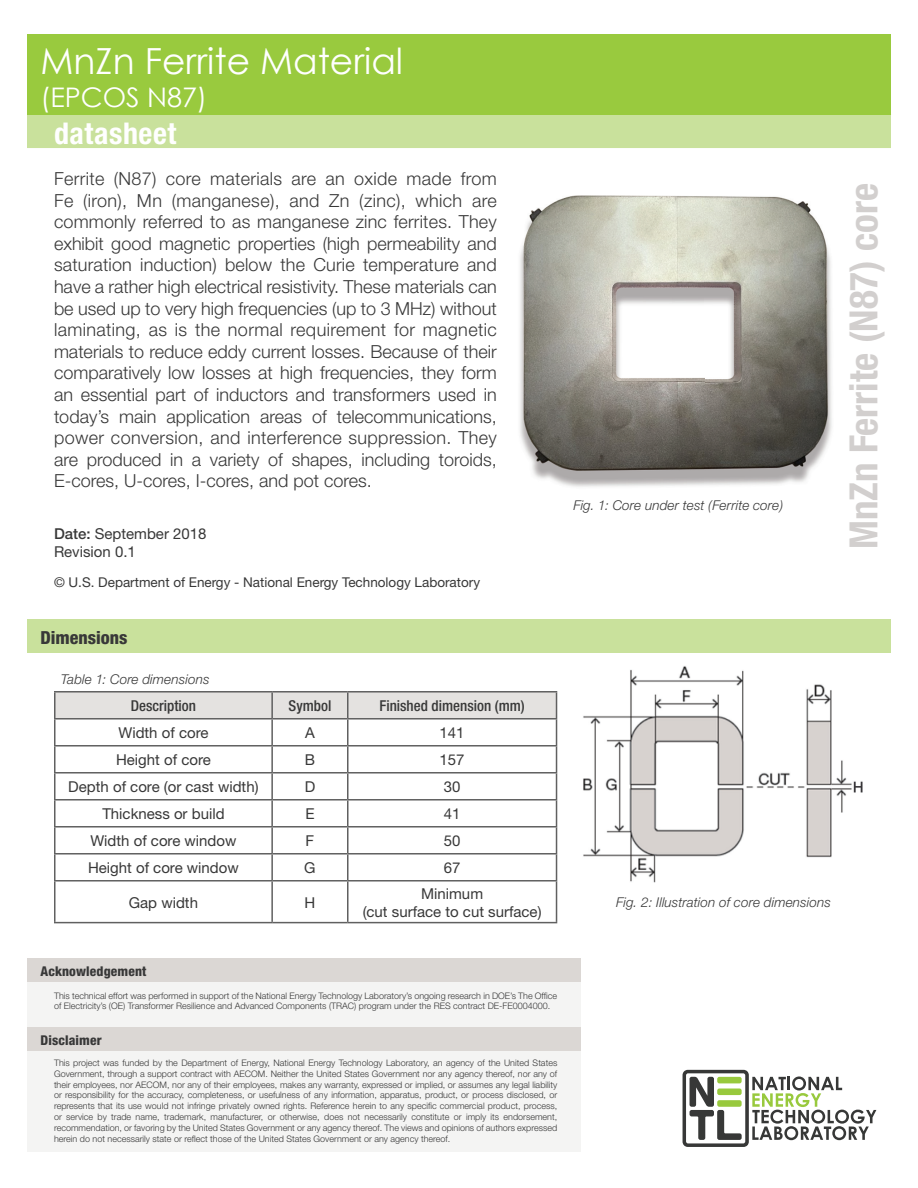
<style>
.page{position:relative;width:918px;height:1188px;background:#fff}
.page>*{position:absolute;margin:0;border:0;box-sizing:border-box;transform-origin:0 0}
.t1{font:700 condensed 39px "Helvetica Neue";color:#d2cfce}
.t2{font:36px "Century Gothic";color:#fff}
.t3{font:700 condensed 30px "Helvetica Neue";letter-spacing:.02em;color:#fff}
.t4{font:27px "Century Gothic";color:#fff}
.t5{font:300 18px/21.6px "Helvetica Neue";color:#383838;text-align:justify}
.t6{font:800 condensed 18px "Helvetica Neue";color:#383838}
.t7{font:15px/18px "Helvetica Neue";color:#383838}
.t8{font:500 condensed 15px "Helvetica Neue";color:#383838}
.t9{font:italic 300 13.5px "Helvetica Neue";letter-spacing:.01em;color:#383838}
.t10{font:13.5px "Helvetica Neue";color:#383838}
.t11{font:800 condensed 13.5px "Helvetica Neue";letter-spacing:.01em;color:#383838}
.t12{font:300 9px/10.8px "Helvetica Neue";color:#383838}
.s1{font-weight:500}
</style>
<div class="page">
<img style="left:520px;top:195px;width:312px;height:292px">
<img style="left:583px;top:666px;width:280px;height:217px">
<div style="left:27px;top:960px;width:553px;height:192px;background:#f4f4f3"></div>
<svg style="left:683px;top:1070px;width:193px;height:77px"></svg>
<div style="left:27px;top:620px;width:864px;height:33px;background:#c9e19c"></div>
<hr style="left:54px;top:691px;width:218px;height:2px;background:#606060">
<hr style="left:54px;top:693px;width:2px;height:25px;background:#606060">
<hr style="left:272px;top:691px;width:76px;height:2px;background:#606060">
<hr style="left:348px;top:691px;width:209px;height:2px;background:#606060">
<hr style="left:54px;top:718px;width:218px;height:2px;background:#606060">
<hr style="left:54px;top:720px;width:2px;height:25px;background:#606060">
<hr style="left:54px;top:745px;width:218px;height:2px;background:#606060">
<hr style="left:54px;top:747px;width:2px;height:25px;background:#606060">
<hr style="left:54px;top:772px;width:218px;height:2px;background:#606060">
<hr style="left:54px;top:774px;width:2px;height:25px;background:#606060">
<hr style="left:54px;top:799px;width:218px;height:2px;background:#606060">
<hr style="left:54px;top:801px;width:2px;height:25px;background:#606060">
<hr style="left:54px;top:826px;width:218px;height:2px;background:#606060">
<hr style="left:54px;top:828px;width:2px;height:25px;background:#606060">
<hr style="left:54px;top:853px;width:218px;height:2px;background:#606060">
<hr style="left:54px;top:855px;width:2px;height:25px;background:#606060">
<svg style="left:55px;top:692px;width:502px;height:188px"></svg>
<hr style="left:54px;top:880px;width:218px;height:2px;background:#606060">
<hr style="left:54px;top:882px;width:2px;height:40px;background:#606060">
<hr style="left:272px;top:880px;width:76px;height:2px;background:#606060">
<hr style="left:271px;top:882px;width:2px;height:40px;background:#606060">
<hr style="left:348px;top:880px;width:209px;height:2px;background:#606060">
<hr style="left:347px;top:882px;width:2px;height:40px;background:#606060">
<hr style="left:556px;top:882px;width:1px;height:40px;background:#606060">
<hr style="left:54px;top:922px;width:218px;height:1px;background:#606060">
<hr style="left:272px;top:922px;width:76px;height:1px;background:#606060">
<hr style="left:348px;top:922px;width:209px;height:1px;background:#606060">
<div style="left:27px;top:959px;width:553px;height:23px;background:#dbd7d4"></div>
<div style="left:27px;top:1028px;width:553px;height:23px;background:#dbd7d4"></div>
<div style="left:27px;top:34px;width:864px;height:81px;background:#99ca3e"></div>
<div style="left:27px;top:115px;width:864px;height:33px;background:#c9e19c"></div>
<h2 class="t2" style="left:40px;top:36px;width:364px">MnZn Ferrite Material</h2>
<h3 class="t4" style="left:40px;top:79px;width:168px">(EPCOS N87)</h3>
<h3 class="t3" style="left:54px;top:115px;width:124px">datasheet</h3>
<p class="t5" style="left:54px;top:167px;width:444px">Ferrite (N87) core materials are an oxide made from Fe (iron), Mn (manganese), and Zn (zinc), which are commonly referred to as manganese zinc ferrites. They exhibit good magnetic properties (high permeability and saturation induction) below the Curie temperature and have a rather high electrical resistivity. These materials can be used up to very high frequencies (up to 3 MHz) without laminating, as is the normal requirement for magnetic materials to reduce eddy current losses. Because of their comparatively low losses at high frequencies, they form an essential part of inductors and transformers used in today’s main application areas of telecommunications, power conversion, and interference suppression. They are produced in a variety of shapes, including toroids, E-cores, U-cores, I-cores, and pot cores.</p>
<h3 class="t7" style="left:54px;top:525px;width:154px"><span class="s1">Date:</span> September 2018<br>Revision 0.1</h3>
<h3 class="t10" style="left:54px;top:574px;width:428px">© U.S. Department of Energy - National Energy Technology Laboratory</h3>
<h3 class="t6" style="left:40px;top:626px;width:89px">Dimensions</h3>
<h3 class="t9" style="left:61px;top:671px;width:150px">Table 1: Core dimensions</h3>
<h3 class="t8" style="left:131px;top:697px;width:67px">Description</h3>
<h3 class="t8" style="left:289px;top:697px;width:44px">Symbol</h3>
<h3 class="t8" style="left:379px;top:697px;width:147px">Finished dimension (mm)</h3>
<h3 class="t7" style="left:118px;top:724px;width:92px">Width of core</h3>
<h3 class="t7" style="left:305px;top:724px;width:11px">A</h3>
<h3 class="t7" style="left:440px;top:724px;width:27px">141</h3>
<h3 class="t7" style="left:116px;top:751px;width:96px">Height of core</h3>
<h3 class="t7" style="left:305px;top:751px;width:12px">B</h3>
<h3 class="t7" style="left:440px;top:751px;width:27px">157</h3>
<h3 class="t7" style="left:68px;top:778px;width:192px">Depth of core (or cast width)</h3>
<h3 class="t7" style="left:305px;top:778px;width:12px">D</h3>
<h3 class="t7" style="left:444px;top:778px;width:18px">30</h3>
<h3 class="t7" style="left:102px;top:805px;width:124px">Thickness or build</h3>
<h3 class="t7" style="left:305px;top:805px;width:11px">E</h3>
<h3 class="t7" style="left:444px;top:805px;width:18px">41</h3>
<h3 class="t7" style="left:90px;top:832px;width:148px">Width of core window</h3>
<h3 class="t7" style="left:306px;top:832px;width:10px">F</h3>
<h3 class="t7" style="left:444px;top:832px;width:18px">50</h3>
<h3 class="t7" style="left:88px;top:859px;width:152px">Height of core window</h3>
<h3 class="t7" style="left:304px;top:859px;width:13px">G</h3>
<h3 class="t7" style="left:444px;top:859px;width:18px">67</h3>
<h3 class="t7" style="left:129px;top:893px;width:71px">Gap width</h3>
<h3 class="t7" style="left:305px;top:893px;width:12px">H</h3>
<h3 class="t7" style="left:363px;top:884px;width:180px;text-align:center">Minimum<br>(cut surface to cut surface)</h3>
<h3 class="t9" style="left:573px;top:497px;width:211px">Fig. 1: Core under test (Ferrite core)</h3>
<h3 class="t9" style="left:616px;top:895px;width:216px">Fig. 2: Illustration of core dimensions</h3>
<h3 class="t11" style="left:40px;top:963px;width:107px">Acknowledgement</h3>
<p class="t12" style="left:54px;top:990px;width:505px">This technical effort was performed in support of the National Energy Technology Laboratory’s ongoing research in DOE’s The Office of Electricity’s (OE) Transformer Resilience and Advanced Components (TRAC) program under the RES contract DE-FE0004000.</p>
<h3 class="t11" style="left:40px;top:1032px;width:63px">Disclaimer</h3>
<p class="t12" style="left:54px;top:1057px;width:505px;text-align:justify">This project was funded by the Department of Energy, National Energy Technology Laboratory, an agency of the United States Government, through a support contract with AECOM. Neither the United States Government nor any agency thereof, nor any of their employees, nor AECOM, nor any of their employees, makes any warranty, expressed or implied, or assumes any legal liability or responsibility for the accuracy, completeness, or usefulness of any information, apparatus, product, or process disclosed, or represents that its use would not infringe privately owned rights. Reference herein to any specific commercial product, process, or service by trade name, trademark, manufacturer, or otherwise, does not necessarily constitute or imply its endorsement, recommendation, or favoring by the United States Government or any agency thereof. The views and opinions of authors expressed herein do not necessarily state or reflect those of the United States Government or any agency thereof.</p>
<h1 class="t1" style="left:840px;top:549px;width:367px;rotate:-90deg">MnZn Ferrite (N87) core</h1>
</div>
